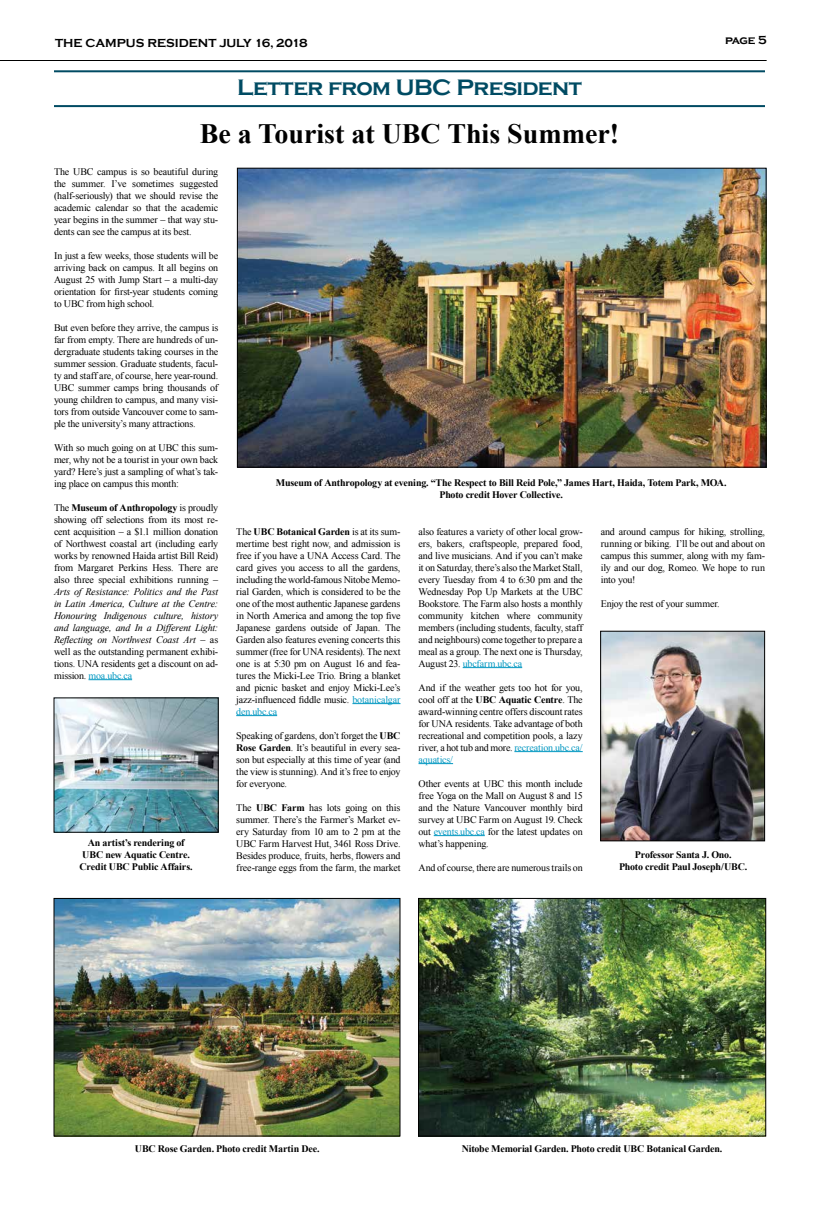
<style>
.page{position:relative;width:819px;height:1224px;background:#fff}
.page>*{position:absolute;margin:0;border:0;box-sizing:border-box;transform-origin:0 0}
.t1{font:700 28px "Times New Roman";color:#000}
.t2{font:700 23px "Copperplate Gothic";letter-spacing:-.025em;color:#004b63}
.t3{font:700 12px "Copperplate Gothic";color:#000}
.t4{font:10px/12px "Times New Roman";letter-spacing:-.015em;color:#000;text-align:justify}
.t5{font:700 10px/12px "Times New Roman";letter-spacing:-.015em;color:#000;text-align:center}
.t6{font:italic 10px/12px "Times New Roman";letter-spacing:-.015em;color:#000;text-align:justify}
.s1{font-weight:700}
.s2{font-style:normal}
.s3{font-style:normal;color:#0097c1}
.s4{color:#0097c1}
</style>
<div class="page">
<hr style="left:0;top:60px;width:767px;height:1px;background:#000">
<img style="left:602px;top:633px;width:161px;height:206px">
<div style="left:600px;top:631px;width:165px;height:210px;border:1px solid #000"></div>
<hr style="left:54px;top:70px;width:711px;height:2px;background:#004b63">
<hr style="left:54px;top:105px;width:711px;height:2px;background:#004b63">
<hr style="left:89px;top:679px;width:43px;height:1px;background:#0097c1">
<hr style="left:352px;top:703px;width:49px;height:1px;background:#0097c1">
<hr style="left:236px;top:715px;width:41px;height:1px;background:#0097c1">
<img style="left:239px;top:170px;width:526px;height:296px">
<div style="left:237px;top:168px;width:530px;height:300px;border:1px solid #000"></div>
<img style="left:56px;top:900px;width:342px;height:235px">
<div style="left:54px;top:898px;width:346px;height:239px;border:1px solid #000"></div>
<img style="left:420px;top:900px;width:344px;height:235px">
<div style="left:418px;top:898px;width:348px;height:239px;border:1px solid #000"></div>
<hr style="left:463px;top:667px;width:59px;height:1px;background:#0097c1">
<hr style="left:514px;top:751px;width:69px;height:1px;background:#0097c1">
<hr style="left:418px;top:763px;width:35px;height:1px;background:#0097c1">
<hr style="left:434px;top:835px;width:51px;height:1px;background:#0097c1">
<img style="left:56px;top:699px;width:161px;height:132px">
<div style="left:54px;top:697px;width:165px;height:136px;border:1px solid #000"></div>
<p class="t3" style="left:55px;top:37px;width:254px">THE CAMPUS RESIDENT JULY 16, 2018</p>
<p class="t3" style="left:725px;top:34px;width:43px">page 5</p>
<h2 class="t2" style="left:237px;top:75px;width:346px">Letter from UBC President</h2>
<h1 class="t1" style="left:200px;top:115px;width:421px">Be a Tourist at UBC This Summer!</h1>
<p class="t4" style="left:54px;top:165px;width:166px">The UBC campus is so beautiful during the summer. I’ve sometimes suggested (half-seriously) that we should revise the academic calendar so that the academic year begins in the summer – that way stu&shy;dents can see the campus at its best.</p>
<p class="t4" style="left:54px;top:249px;width:166px">In just a few weeks, those students will be arriving back on campus. It all begins on August 25 with Jump Start – a multi-day orientation for first-year students coming to UBC from high school.</p>
<p class="t4" style="left:54px;top:321px;width:166px">But even before they arrive, the campus is far from empty. There are hundreds of un&shy;dergraduate students taking courses in the summer session. Graduate students, facul&shy;ty and staff are, of course, here year-round.<br>UBC summer camps bring thousands of young children to campus, and many visi&shy;tors from outside Vancouver come to sam&shy;ple the university’s many attractions.</p>
<p class="t4" style="left:54px;top:441px;width:166px">With so much going on at UBC this sum&shy;mer, why not be a tourist in your own back yard? Here’s just a sampling of what’s tak&shy;ing place on campus this month:</p>
<p class="t4" style="left:54px;top:501px;width:166px">The <span class="s1">Museum of Anthropology</span> is proudly showing off selections from its most re&shy;cent acquisition – a $1.1 million donation of Northwest coastal art (including early works by renowned Haida artist Bill Reid) from Margaret Perkins Hess. There are also three special exhibitions running –</p>
<p class="t6" style="left:54px;top:585px;width:166px">Arts of Resistance: Politics and the Past in Latin America, Culture at the Centre:<br>Honouring Indigenous culture, history and language, and In a Different Light:<br>Reflecting on Northwest Coast Art <span class="s2">– as well as the outstanding permanent exhibi&shy;tions. UNA residents get a discount on ad&shy;mission.</span> <span class="s3">moa.ubc.ca</span></p>
<p class="t5" style="left:276px;top:477px;width:452px">Museum of Anthropology at evening. “The Respect to Bill Reid Pole,” James Hart, Haida, Totem Park, MOA.<br>Photo credit Hover Collective.</p>
<p class="t4" style="left:418px;top:525px;width:166px">also features a variety of other local grow&shy;ers, bakers, craftspeople, prepared food, and live musicians. And if you can’t make it on Saturday, there’s also the Market Stall, every Tuesday from 4 to 6:30 pm and the Wednesday Pop Up Markets at the UBC Bookstore. The Farm also hosts a monthly community kitchen where community members (including students, faculty, staff and neighbours) come together to prepare a meal as a group. The next one is Thursday, August 23. <span class="s4">ubcfarm.ubc.ca</span></p>
<p class="t4" style="left:418px;top:681px;width:166px">And if the weather gets too hot for you, cool off at the <span class="s1">UBC Aquatic Centre</span>. The award-winning centre offers discount rates for UNA residents. Take advantage of both recreational and competition pools, a lazy river, a hot tub and more. <span class="s4">recreation.ubc.ca/ aquatics/</span></p>
<p class="t4" style="left:418px;top:777px;width:166px">Other events at UBC this month include free Yoga on the Mall on August 8 and 15 and the Nature Vancouver monthly bird survey at UBC Farm on August 19. Check out <span class="s4">events.ubc.ca</span> for the latest updates on what’s happening.</p>
<p class="t4" style="left:418px;top:861px;width:166px">And of course, there are numerous trails on</p>
<p class="t4" style="left:236px;top:525px;width:166px">The <span class="s1">UBC Botanical Garden</span> is at its sum&shy;mertime best right now, and admission is free if you have a UNA Access Card. The card gives you access to all the gardens, including the world-famous Nitobe Memo&shy;rial Garden, which is considered to be the one of the most authentic Japanese gardens in North America and among the top five Japanese gardens outside of Japan. The Garden also features evening concerts this summer (free for UNA residents). The next one is at 5:30 pm on August 16 and fea&shy;tures the Micki-Lee Trio. Bring a blanket and picnic basket and enjoy Micki-Lee’s jazz-influenced fiddle music. <span class="s4">botanicalgar den.ubc.ca</span></p>
<p class="t4" style="left:236px;top:729px;width:166px">Speaking of gardens, don’t forget the <span class="s1">UBC Rose Garden</span>. It’s beautiful in every sea&shy;son but especially at this time of year (and the view is stunning). And it’s free to enjoy for everyone.</p>
<p class="t4" style="left:236px;top:801px;width:166px">The <span class="s1">UBC Farm</span> has lots going on this summer. There’s the Farmer’s Market ev&shy;ery Saturday from 10 am to 2 pm at the UBC Farm Harvest Hut, 3461 Ross Drive.<br>Besides produce, fruits, herbs, flowers and free-range eggs from the farm, the market</p>
<p class="t4" style="left:601px;top:525px;width:166px">and around campus for hiking, strolling, running or biking. I’ll be out and about on campus this summer, along with my fam&shy;ily and our dog, Romeo. We hope to run into you!</p>
<p class="t4" style="left:601px;top:597px;width:120px">Enjoy the rest of your summer.</p>
<p class="t5" style="left:80px;top:837px;width:115px">An artist’s rendering of<br>UBC new Aquatic Centre.<br>Credit UBC Public Affairs.</p>
<p class="t5" style="left:619px;top:849px;width:130px">Professor Santa J. Ono.<br>Photo credit Paul Joseph/UBC.</p>
<p class="t5" style="left:135px;top:1142px;width:186px">UBC Rose Garden. Photo credit Martin Dee.</p>
<p class="t5" style="left:462px;top:1142px;width:262px">Nitobe Memorial Garden. Photo credit UBC Botanical Garden.</p>
</div>
